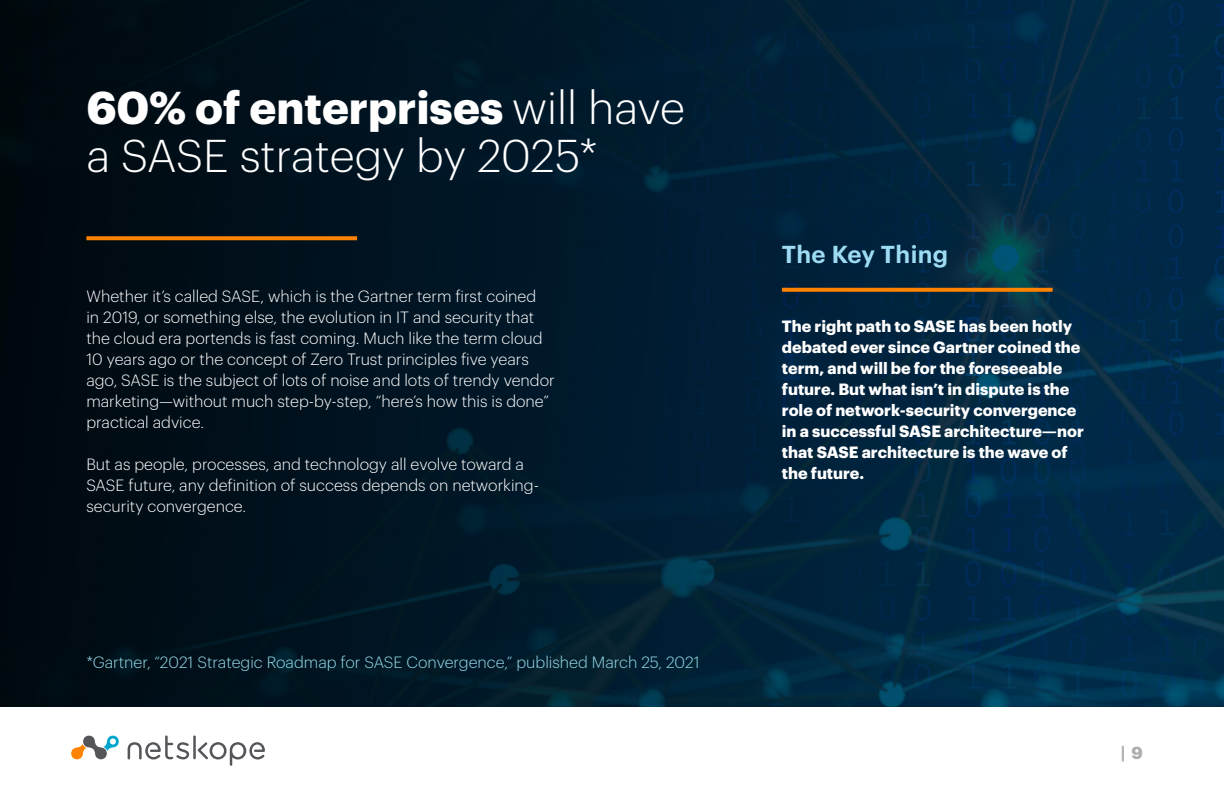
<style>
.page{position:relative;width:1224px;height:792px;background:#fff}
.page>*{position:absolute;margin:0;border:0;box-sizing:border-box;transform-origin:0 0}
.t1{font:300 45px/48px "Graphik";color:#fff}
.t2{font:600 24px "Graphik";letter-spacing:.015em;color:#9edcf3}
.t3{font:700 17px "Graphik";color:#54565a}
.t4{font:300 16px/21px "Graphik";color:#fff}
.t5{font:700 16px/21px "Graphik";color:#fff}
.t6{font:300 16px "Graphik";color:#96daea}
.s1{font-weight:700}
</style>
<div class="page">
<img style="left:0;top:0;width:1224px;height:707px">
<svg style="left:71px;top:735px;width:48px;height:25px"></svg>
<hr style="left:193px;top:735px;width:3px;height:24px;background:#54565a">
<svg style="left:128px;top:735px;width:61px;height:24px"></svg>
<svg style="left:198px;top:742px;width:67px;height:24px"></svg>
<svg style="left:86px;top:236px;width:271px;height:4px"></svg>
<svg style="left:782px;top:288px;width:271px;height:4px"></svg>
<h1 class="t1" style="left:86px;top:80px;width:600px"><span class="s1">60% of enterprises</span> will have a SASE strategy by 2025*</h1>
<p class="t4" style="left:86px;top:284px;width:470px">Whether it’s called SASE, which is the Gartner term first coined<br>in 2019, or something else, the evolution in IT and security that the cloud era portends is fast coming. Much like the term cloud 10 years ago or the concept of Zero Trust principles five years ago, SASE is the subject of lots of noise and lots of trendy vendor marketing—without much step-by-step, “here’s how this is done” practical advice.</p>
<p class="t4" style="left:86px;top:452px;width:454px">But as people, processes, and technology all evolve toward a<br>SASE future, any definition of success depends on networking&shy;security convergence.</p>
<p class="t6" style="left:86px;top:651px;width:615px">*Gartner, “2021 Strategic Roadmap for SASE Convergence,” published March 25, 2021</p>
<h2 class="t2" style="left:782px;top:236px;width:168px">The Key Thing</h2>
<p class="t5" style="left:782px;top:314px;width:303px">The right path to SASE has been hotly debated ever since Gartner coined the term, and will be for the foreseeable future. But what isn’t in dispute is the role of network-security convergence in a successful SASE architecture—nor that SASE architecture is the wave of the future.</p>
<p class="t3" style="left:1120px;top:740px;width:24px">| 9</p>
</div>
